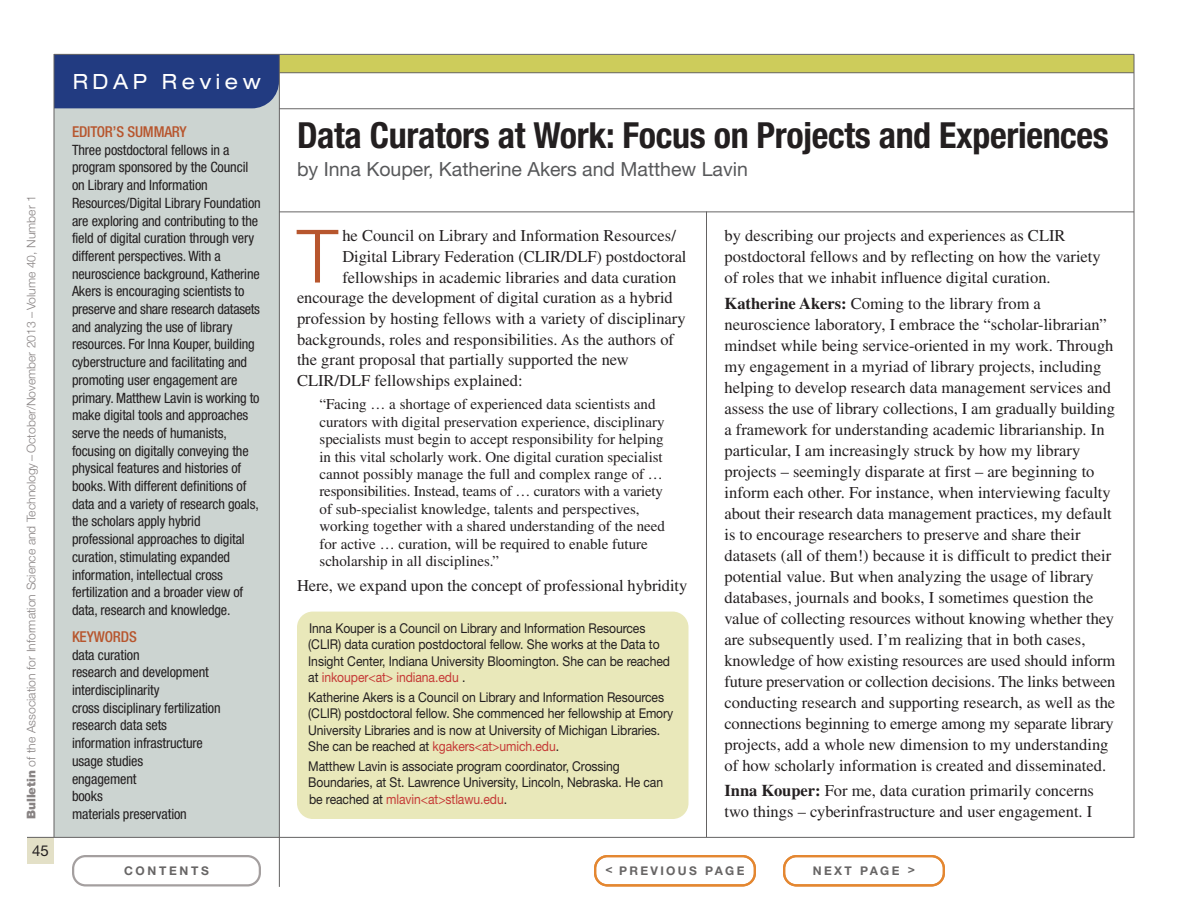
<style>
.page{position:relative;width:1188px;height:918px;background:#fff}
.page>*{position:absolute;margin:0;border:0;box-sizing:border-box;transform-origin:0 0}
.t1{font:300 73.8px "Helvetica Neue LT Std";color:#b7562e}
.t2{font:700 condensed 36px "Helvetica Neue LT Std";letter-spacing:-.01em;color:#231f20}
.t3{font:expanded 21px "Helvetica Neue LT Std";letter-spacing:.235em;color:#fff;scale:.95 1}
.t4{font:19.5px "Helvetica Neue LT Std";color:#57585a}
.t5{font:16.5px/21px "Times LT Std";color:#231f20}
.t6{font:15px/17.4px "Times LT Std";color:#231f20}
.t7{font:500 condensed 15px "Helvetica Neue LT Std";letter-spacing:-.01em;color:#b7562e}
.t8{font:15px "Helvetica Neue LT Std";color:#231f20}
.t9{font:condensed 14.25px/17.7px "Helvetica Neue LT Std";letter-spacing:-.01em;color:#231f20}
.t10{font:13.5px/16.5px "Helvetica Neue LT Std";letter-spacing:-.005em;color:#231f20;scale:.9 1}
.t11{font:300 12px "Helvetica Neue LT Std";letter-spacing:-.005em;color:#888383}
.t12{font:700 12px "Helvetica Neue LT Std";letter-spacing:.195em;color:#676565}
.t13{font:700 12px "Helvetica Neue LT Std";letter-spacing:.22em;color:#676565}
.s1{font-weight:900}
.s2{color:#c53a36}
.s3{font-weight:700}
</style>
<div class="page">
<div style="left:54px;top:54px;width:225px;height:783px;background:#ccd4d1"></div>
<div style="left:27px;top:837px;width:27px;height:27px;background:#e3e0c7"></div>
<svg style="left:72px;top:855px;width:189px;height:31px"></svg>
<div style="left:54px;top:55px;width:1080px;height:18px;background:#cdcc5b"></div>
<hr style="left:27px;top:837px;width:1107px;height:1px;background:#646262">
<hr style="left:706px;top:212px;width:1px;height:625px;background:#646262">
<hr style="left:1134px;top:54px;width:1px;height:783px;background:#646262">
<hr style="left:279px;top:108px;width:855px;height:1px;background:#676565">
<hr style="left:279px;top:72px;width:855px;height:1px;background:#676565">
<hr style="left:279px;top:212px;width:855px;height:1px;background:#676565">
<div style="left:297px;top:612px;width:391px;height:207px;background:#e9e8ba;border-radius:16px"></div>
<div style="left:55px;top:55px;width:224px;height:53px;background:#223b81"></div>
<hr style="left:54px;top:54px;width:1080px;height:1px;background:#646262">
<hr style="left:279px;top:54px;width:1px;height:833px;background:#646262">
<hr style="left:54px;top:54px;width:1px;height:783px;background:#646262">
<svg style="left:783px;top:855px;width:162px;height:31px"></svg>
<svg style="left:594px;top:855px;width:162px;height:31px"></svg>
<p class="t11" style="left:27px;top:819px;width:625px;rotate:-90deg"><span class="s1">Bulletin</span> of the Association for Information Science and Technology– October/November 2013 – Volume 40, Number 1</p>
<p class="t8" style="left:32px;top:845px;width:18px">45</p>
<p class="t3" style="left:73px;top:74px;width:200px">RDAP Review</p>
<p class="t7" style="left:72px;top:126px;width:116px">EDITOR’S SUMMARY</p>
<p class="t9" style="left:72px;top:142px;width:190px">Three postdoctoral fellows in a program sponsored by the Council on Library and Information Resources/Digital Library Foundation are exploring and contributing to the field of digital curation through very different perspectives. With a neuroscience background, Katherine Akers is encouraging scientists to preserve and share research datasets and analyzing the use of library resources. For Inna Kouper, building cyberstructure and facilitating and promoting user engagement are primary. Matthew Lavin is working to make digital tools and approaches serve the needs of humanists, focusing on digitally conveying the physical features and histories of books. With different definitions of data and a variety of research goals, the scholars apply hybrid professional approaches to digital curation, stimulating expanded information, intellectual cross fertilization and a broader view of data, research and knowledge.</p>
<p class="t7" style="left:72px;top:631px;width:66px">KEYWORDS</p>
<p class="t9" style="left:72px;top:647px;width:150px">data curation<br>research and development interdisciplinarity<br>cross disciplinary fertilization research data sets information infrastructure usage studies<br>engagement<br>books<br>materials preservation</p>
<h2 class="t2" style="left:297px;top:122px;width:813px">Data Curators at Work: Focus on Projects and Experiences</h2>
<p class="t4" style="left:297px;top:162px;width:453px">by Inna Kouper, Katherine Akers and Matthew Lavin</p>
<h1 class="t1" style="left:297px;top:230px;width:42px">T</h1>
<p class="t5" style="left:342px;top:227px;width:335px">he Council on Library and Information Resources/</p>
<p class="t5" style="left:342px;top:248px;width:346px">Digital Library Federation (CLIR/DLF) postdoctoral</p>
<p class="t5" style="left:342px;top:268px;width:335px">fellowships in academic libraries and data curation</p>
<p class="t5" style="left:297px;top:289px;width:377px">encourage the development of digital curation as a hybrid</p>
<p class="t5" style="left:297px;top:310px;width:390px">profession by hosting fellows with a variety of disciplinary</p>
<p class="t5" style="left:297px;top:330px;width:379px">backgrounds, roles and responsibilities. As the authors of</p>
<p class="t5" style="left:297px;top:351px;width:333px">the grant proposal that partially supported the new</p>
<p class="t5" style="left:297px;top:372px;width:227px">CLIR/DLF fellowships explained:</p>
<p class="t6" style="left:320px;top:397px;width:347px">“Facing … a shortage of experienced data scientists and curators with digital preservation experience, disciplinary specialists must begin to accept responsibility for helping in this vital scholarly work. One digital curation specialist cannot possibly manage the full and complex range of … responsibilities. Instead, teams of … curators with a variety of sub-specialist knowledge, talents and perspectives, working together with a shared understanding of the need for active … curation, will be required to enable future scholarship in all disciplines.”</p>
<p class="t5" style="left:297px;top:576px;width:392px">Here, we expand upon the concept of professional hybridity</p>
<p class="t10" style="left:308px;top:621px;width:404px">Inna Kouper is a Council on Library and Information Resources (CLIR) data curation postdoctoral fellow. She works at the Data to Insight Center, Indiana University Bloomington. She can be reached at <span class="s2">inkouper&lt;at&gt; indiana.edu</span> .</p>
<p class="t10" style="left:308px;top:690px;width:407px">Katherine Akers is a Council on Library and Information Resources (CLIR) postdoctoral fellow. She commenced her fellowship at Emory University Libraries and is now at University of Michigan Libraries.<br>She can be reached at <span class="s2">kgakers&lt;at&gt;umich.edu</span>.</p>
<p class="t10" style="left:308px;top:759px;width:396px">Matthew Lavin is associate program coordinator, Crossing<br>Boundaries, at St. Lawrence University, Lincoln, Nebraska. He can be reached at <span class="s2">mlavin&lt;at&gt;stlawu.edu</span>.</p>
<p class="t5" style="left:724px;top:227px;width:378px">by describing our projects and experiences as CLIR postdoctoral fellows and by reflecting on how the variety of roles that we inhabit influence digital curation.</p>
<p class="t5" style="left:724px;top:294px;width:393px"><span class="s3">Katherine Akers:</span> Coming to the library from a neuroscience laboratory, I embrace the “scholar-librarian” mindset while being service-oriented in my work. Through my engagement in a myriad of library projects, including helping to develop research data management services and assess the use of library collections, I am gradually building a framework for understanding academic librarianship. In particular, I am increasingly struck by how my library projects – seemingly disparate at first – are beginning to inform each other. For instance, when interviewing faculty about their research data management practices, my default is to encourage researchers to preserve and share their datasets (all of them!) because it is difficult to predict their potential value. But when analyzing the usage of library databases, journals and books, I sometimes question the value of collecting resources without knowing whether they are subsequently used. I’m realizing that in both cases, knowledge of how existing resources are used should inform future preservation or collection decisions. The links between conducting research and supporting research, as well as the connections beginning to emerge among my separate library projects, add a whole new dimension to my understanding of how scholarly information is created and disseminated.</p>
<p class="t5" style="left:724px;top:782px;width:371px"><span class="s3">Inna Kouper:</span> For me, data curation primarily concerns two things – cyberinfrastructure and user engagement. I</p>
<p class="t13" style="left:124px;top:866px;width:86px">CONTENTS</p>
<p class="t12" style="left:606px;top:866px;width:140px">&lt; PREVIOUS PAGE</p>
<p class="t12" style="left:813px;top:866px;width:104px">NEXT PAGE &gt;</p>
</div>
